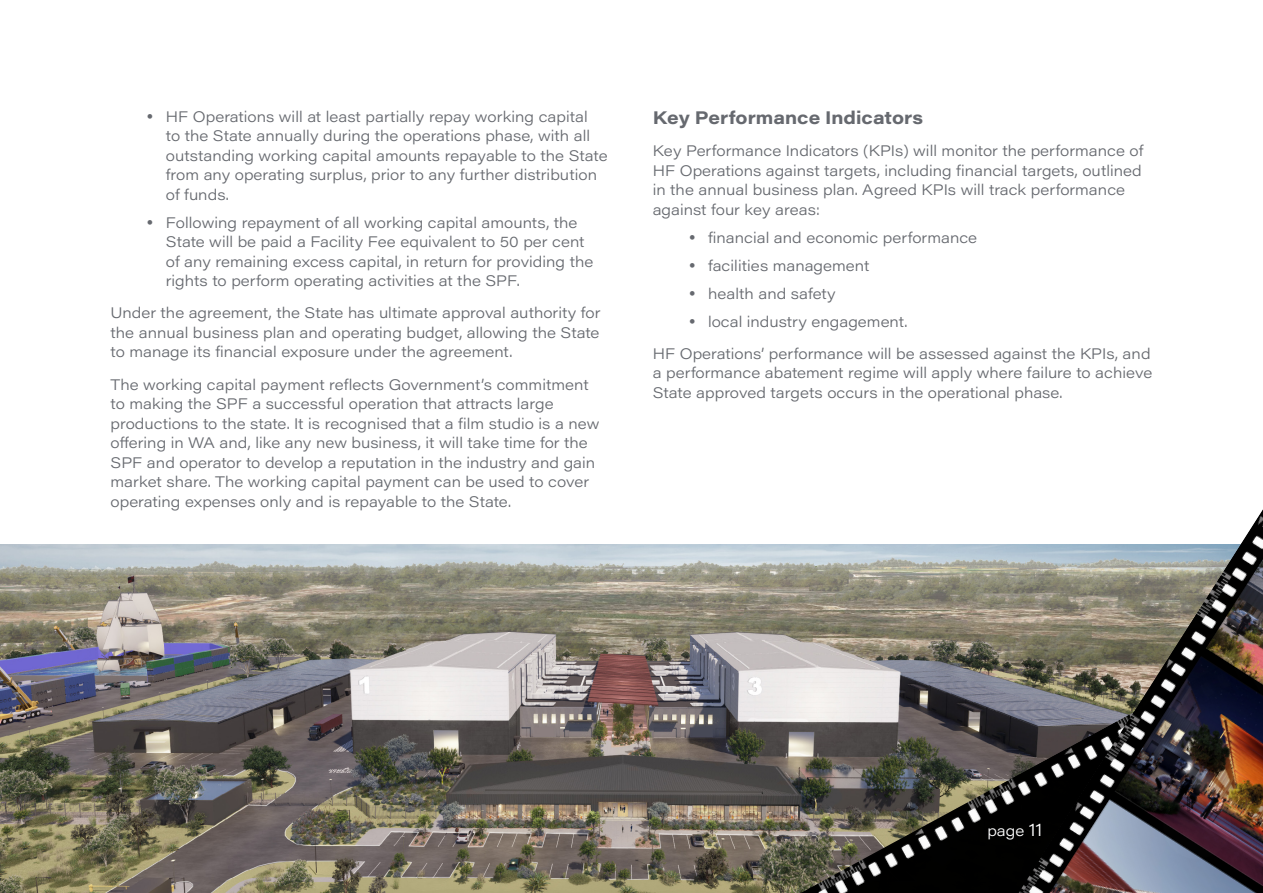
<style>
.page{position:relative;width:1263px;height:893px;background:#fff}
.page>*{position:absolute;margin:0;border:0;box-sizing:border-box;transform-origin:0 0}
.t1{font:18px "Acumin Variable Concept";color:#66696f}
.t2{font:15px/19.5px "Acumin Variable Concept";color:#66696f}
.t3{font:15px "Acumin Variable Concept";color:#fff}
.s1{font-family:"ITC Avant Garde Std";font-weight:700}
.s2{font-size:18px}
</style>
<div class="page">
<img style="left:0;top:545px;width:998px;height:348px">
<img style="left:792px;top:655px;width:206px;height:238px">
<img style="left:998px;top:509px;width:265px;height:384px">
<p class="t2" style="left:166px;top:106px;width:443px;text-indent:-21px"><span class="s1">•</span> HF Operations will at least partially repay working capital<br>to the State annually during the operations phase, with all outstanding working capital amounts repayable to the State from any operating surplus, prior to any further distribution of funds.</p>
<p class="t2" style="left:166px;top:212px;width:429px;text-indent:-21px"><span class="s1">•</span> Following repayment of all working capital amounts, the State will be paid a Facility Fee equivalent to 50 per cent of any remaining excess capital, in return for providing the rights to perform operating activities at the SPF.</p>
<p class="t2" style="left:111px;top:303px;width:491px;text-align:justify">Under the agreement, the State has ultimate approval authority for the annual business plan and operating budget, allowing the State to manage its financial exposure under the agreement.</p>
<p class="t2" style="left:111px;top:374px;width:490px">The working capital payment reflects Government’s commitment to making the SPF a successful operation that attracts large productions to the state. It is recognised that a film studio is a new offering in WA and, like any new business, it will take time for the SPF and operator to develop a reputation in the industry and gain market share. The working capital payment can be used to cover operating expenses only and is repayable to the State.</p>
<p class="t1" style="left:653px;top:105px;width:272px">Key Performance Indicators</p>
<p class="t2" style="left:653px;top:140px;width:492px">Key Performance Indicators (KPIs) will monitor the performance of HF Operations against targets, including financial targets, outlined in the annual business plan. Agreed KPIs will track performance against four key areas:</p>
<p class="t2" style="left:687px;top:227px;width:292px"><span class="s1">•</span> financial and economic performance</p>
<p class="t2" style="left:687px;top:255px;width:184px"><span class="s1">•</span> facilities management</p>
<p class="t2" style="left:687px;top:283px;width:150px"><span class="s1">•</span> health and safety</p>
<p class="t2" style="left:653px;top:305px;width:499px;line-height:32.2px;text-indent:34px"><span class="s1">•</span> local industry engagement.<br>HF Operations’ performance will be assessed against the KPIs, and</p>
<p class="t2" style="left:653px;top:363px;width:501px">a performance abatement regime will apply where failure to achieve<br>State approved targets occurs in the operational phase.</p>
<p class="t3" style="left:987px;top:820px;width:57px">page <span class="s2">11</span></p>
</div>
